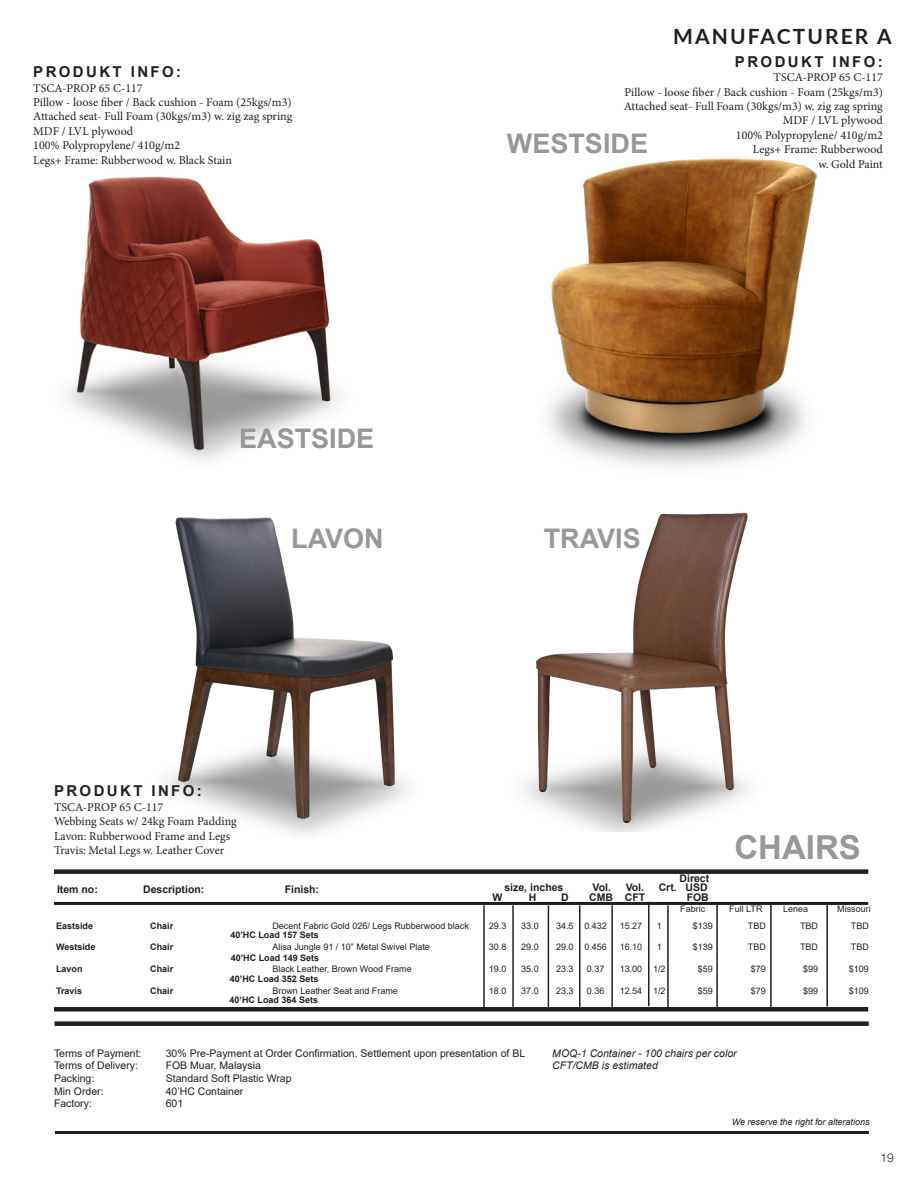
<style>
.page{position:relative;width:918px;height:1188px;background:#fff}
.page>*{position:absolute;margin:0;border:0;box-sizing:border-box;transform-origin:0 0}
.t1{font:700 33px "Arial";color:#97989c}
.t2{font:700 27px "Arial";color:#97989c}
.t3{font:700 21px "Lato";letter-spacing:.1em;color:#231f20}
.t4{font:700 15px "Arial";letter-spacing:.16em;color:#231f20}
.t5{font:12px "Minion Pro";color:#231f20}
.t6{font:300 12px "Helvetica Neue LT Pro";color:#231f20}
.t7{font:10.5px "Arial";color:#231f20}
.t8{font:700 10.5px "Arial";color:#231f20}
.t9{font:italic 10.5px "Arial";color:#231f20}
.t10{font:9px "Arial";color:#231f20}
.t11{font:700 9px "Arial";color:#231f20}
.t12{font:italic 9px "Arial";color:#231f20}
</style>
<div class="page">
<img style="left:523px;top:512px;width:225px;height:320px">
<div style="left:54px;top:869px;width:814px;height:5px;background:#231f20"></div>
<div style="left:54px;top:1007px;width:814px;height:5px;background:#231f20"></div>
<hr style="left:54px;top:902px;width:814px;height:3px;background:#231f20">
<hr style="left:483px;top:905px;width:2px;height:105px;background:#231f20">
<hr style="left:770px;top:905px;width:2px;height:103px;background:#231f20">
<hr style="left:611px;top:905px;width:2px;height:105px;background:#231f20">
<hr style="left:548px;top:905px;width:1px;height:105px;background:#231f20">
<hr style="left:512px;top:905px;width:2px;height:105px;background:#231f20">
<hr style="left:667px;top:905px;width:2px;height:105px;background:#231f20">
<hr style="left:716px;top:905px;width:2px;height:103px;background:#231f20">
<hr style="left:826px;top:903px;width:2px;height:104px;background:#231f20">
<div style="left:55px;top:1021px;width:814px;height:5px;background:#231f20"></div>
<hr style="left:55px;top:1131px;width:814px;height:3px;background:#231f20">
<img style="left:67px;top:176px;width:272px;height:285px">
<img style="left:548px;top:158px;width:270px;height:309px">
<img style="left:167px;top:517px;width:242px;height:318px">
<hr style="left:579px;top:905px;width:1px;height:105px;background:#231f20">
<hr style="left:648px;top:902px;width:2px;height:104px;background:#231f20">
<p class="t4" style="left:33px;top:61px;width:149px">PRODUKT INFO:</p>
<p class="t5" style="left:33px;top:80px;width:111px">TSCA-PROP 65 C-117</p>
<p class="t5" style="left:33px;top:94px;width:260px">Pillow - loose fiber / Back cushion - Foam (25kgs/m3)</p>
<p class="t5" style="left:33px;top:109px;width:261px">Attached seat- Full Foam (30kgs/m3) w. zig zag spring</p>
<p class="t5" style="left:33px;top:123px;width:102px">MDF / LVL plywood</p>
<p class="t5" style="left:33px;top:137px;width:148px">100% Polypropylene/ 410g/m2</p>
<p class="t5" style="left:33px;top:152px;width:200px">Legs+ Frame: Rubberwood w. Black Stain</p>
<p class="t2" style="left:239px;top:420px;width:137px">EASTSIDE</p>
<p class="t3" style="left:673px;top:21px;width:220px">MANUFACTURER A</p>
<p class="t4" style="left:735px;top:51px;width:149px">PRODUKT INFO:</p>
<p class="t5" style="left:774px;top:69px;width:111px">TSCA-PROP 65 C-117</p>
<p class="t5" style="left:625px;top:84px;width:260px">Pillow - loose fiber / Back cushion - Foam (25kgs/m3)</p>
<p class="t5" style="left:624px;top:98px;width:261px">Attached seat- Full Foam (30kgs/m3) w. zig zag spring</p>
<p class="t5" style="left:783px;top:112px;width:102px">MDF / LVL plywood</p>
<p class="t5" style="left:736px;top:127px;width:148px">100% Polypropylene/ 410g/m2</p>
<p class="t5" style="left:753px;top:141px;width:132px">Legs+ Frame: Rubberwood</p>
<p class="t5" style="left:818px;top:156px;width:66px">w. Gold Paint</p>
<p class="t2" style="left:507px;top:125px;width:143px">WESTSIDE</p>
<p class="t2" style="left:291px;top:519px;width:94px">LAVON</p>
<p class="t2" style="left:544px;top:519px;width:99px">TRAVIS</p>
<p class="t4" style="left:54px;top:781px;width:149px">PRODUKT INFO:</p>
<p class="t5" style="left:54px;top:799px;width:111px">TSCA-PROP 65 C-117</p>
<p class="t5" style="left:54px;top:813px;width:184px">Webbing Seats w/ 24kg Foam Padding</p>
<p class="t5" style="left:54px;top:828px;width:178px">Lavon: Rubberwood Frame and Legs</p>
<p class="t5" style="left:54px;top:842px;width:172px">Travis: Metal Legs w. Leather Cover</p>
<p class="t8" style="left:57px;top:882px;width:42px">Item no:</p>
<p class="t8" style="left:143px;top:882px;width:63px">Description:</p>
<p class="t8" style="left:285px;top:882px;width:36px">Finish:</p>
<p class="t8" style="left:680px;top:871px;width:31px">Direct</p>
<p class="t8" style="left:504px;top:880px;width:60px">size, inches</p>
<p class="t8" style="left:593px;top:880px;width:20px">Vol.</p>
<p class="t8" style="left:626px;top:880px;width:20px">Vol.</p>
<p class="t8" style="left:659px;top:880px;width:20px">Crt.</p>
<p class="t8" style="left:685px;top:880px;width:24px">USD</p>
<p class="t8" style="left:493px;top:890px;width:11px">W</p>
<p class="t8" style="left:529px;top:890px;width:9px">H</p>
<p class="t8" style="left:561px;top:890px;width:9px">D</p>
<p class="t8" style="left:589px;top:890px;width:57px">CMB CFT</p>
<p class="t8" style="left:687px;top:890px;width:24px">FOB</p>
<p class="t1" style="left:734px;top:824px;width:128px">CHAIRS</p>
<p class="t11" style="left:56px;top:919px;width:39px">Eastside</p>
<p class="t11" style="left:56px;top:941px;width:41px">Westside</p>
<p class="t11" style="left:56px;top:962px;width:28px">Lavon</p>
<p class="t11" style="left:56px;top:984px;width:28px">Travis</p>
<p class="t11" style="left:150px;top:919px;width:25px">Chair</p>
<p class="t11" style="left:150px;top:941px;width:25px">Chair</p>
<p class="t11" style="left:150px;top:962px;width:25px">Chair</p>
<p class="t11" style="left:150px;top:984px;width:25px">Chair</p>
<p class="t10" style="left:272px;top:919px;width:198px">Decent Fabric Gold 026/ Legs Rubberwood black</p>
<p class="t10" style="left:272px;top:941px;width:159px">Alisa Jungle 91 / 10” Metal Swivel Plate</p>
<p class="t10" style="left:272px;top:963px;width:141px">Black Leather, Brown Wood Frame</p>
<p class="t10" style="left:272px;top:984px;width:127px">Brown Leather Seat and Frame</p>
<p class="t11" style="left:230px;top:929px;width:90px">40’HC Load 157 Sets</p>
<p class="t11" style="left:231px;top:952px;width:90px">40’HC Load 149 Sets</p>
<p class="t11" style="left:230px;top:972px;width:90px">40’HC Load 352 Sets</p>
<p class="t11" style="left:230px;top:993px;width:90px">40’HC Load 364 Sets</p>
<p class="t10" style="left:489px;top:919px;width:19px">29.3</p>
<p class="t10" style="left:489px;top:941px;width:19px">30.8</p>
<p class="t10" style="left:489px;top:963px;width:19px">19.0</p>
<p class="t10" style="left:489px;top:984px;width:19px">18.0</p>
<p class="t10" style="left:521px;top:919px;width:19px">33.0</p>
<p class="t10" style="left:521px;top:941px;width:19px">29.0</p>
<p class="t10" style="left:521px;top:963px;width:19px">35.0</p>
<p class="t10" style="left:521px;top:984px;width:19px">37.0</p>
<p class="t10" style="left:556px;top:919px;width:19px">34.5</p>
<p class="t10" style="left:556px;top:941px;width:19px">29.0</p>
<p class="t10" style="left:556px;top:963px;width:19px">23.3</p>
<p class="t10" style="left:556px;top:984px;width:19px">23.3</p>
<p class="t10" style="left:584px;top:919px;width:24px">0.432</p>
<p class="t10" style="left:584px;top:941px;width:24px">0.456</p>
<p class="t10" style="left:587px;top:963px;width:19px">0.37</p>
<p class="t10" style="left:587px;top:984px;width:19px">0.36</p>
<p class="t10" style="left:620px;top:919px;width:24px">15.27</p>
<p class="t10" style="left:620px;top:941px;width:24px">16.10</p>
<p class="t10" style="left:620px;top:963px;width:24px">13.00</p>
<p class="t10" style="left:620px;top:984px;width:24px">12.54</p>
<p class="t10" style="left:657px;top:919px;width:7px">1</p>
<p class="t10" style="left:657px;top:941px;width:7px">1</p>
<p class="t10" style="left:653px;top:963px;width:14px">1/2</p>
<p class="t10" style="left:653px;top:984px;width:14px">1/2</p>
<p class="t10" style="left:680px;top:903px;width:27px">Fabric</p>
<p class="t10" style="left:729px;top:903px;width:35px">Full LTR</p>
<p class="t10" style="left:783px;top:903px;width:27px">Lenea</p>
<p class="t10" style="left:837px;top:903px;width:35px">Missouri</p>
<p class="t10" style="left:693px;top:919px;width:22px">$139</p>
<p class="t10" style="left:693px;top:941px;width:22px">$139</p>
<p class="t10" style="left:698px;top:963px;width:17px">$59</p>
<p class="t10" style="left:698px;top:984px;width:17px">$59</p>
<p class="t10" style="left:748px;top:919px;width:19px">TBD</p>
<p class="t10" style="left:748px;top:941px;width:19px">TBD</p>
<p class="t10" style="left:751px;top:963px;width:17px">$79</p>
<p class="t10" style="left:751px;top:984px;width:17px">$79</p>
<p class="t10" style="left:800px;top:919px;width:20px">TBD</p>
<p class="t10" style="left:800px;top:941px;width:20px">TBD</p>
<p class="t10" style="left:803px;top:963px;width:17px">$99</p>
<p class="t10" style="left:803px;top:984px;width:17px">$99</p>
<p class="t10" style="left:851px;top:919px;width:20px">TBD</p>
<p class="t10" style="left:851px;top:941px;width:20px">TBD</p>
<p class="t10" style="left:849px;top:963px;width:22px">$109</p>
<p class="t10" style="left:849px;top:984px;width:22px">$109</p>
<p class="t7" style="left:54px;top:1046px;width:89px">Terms of Payment:</p>
<p class="t7" style="left:54px;top:1058px;width:86px">Terms of Delivery:</p>
<p class="t7" style="left:54px;top:1071px;width:42px">Packing:</p>
<p class="t7" style="left:54px;top:1084px;width:51px">Min Order:</p>
<p class="t7" style="left:54px;top:1096px;width:39px">Factory:</p>
<p class="t7" style="left:166px;top:1046px;width:361px">30% Pre-Payment at Order Confirmation. Settlement upon presentation of BL</p>
<p class="t7" style="left:166px;top:1058px;width:97px">FOB Muar, Malaysia</p>
<p class="t7" style="left:166px;top:1071px;width:127px">Standard Soft Plastic Wrap</p>
<p class="t7" style="left:166px;top:1084px;width:79px">40’HC Container</p>
<p class="t7" style="left:166px;top:1096px;width:19px">601</p>
<p class="t9" style="left:552px;top:1046px;width:186px">MOQ-1 Container - 100 chairs per color</p>
<p class="t9" style="left:552px;top:1059px;width:107px">CFT/CMB is estimated</p>
<p class="t12" style="left:732px;top:1116px;width:139px">We reserve the right for alterations</p>
<p class="t6" style="left:881px;top:1151px;width:15px">19</p>
</div>
